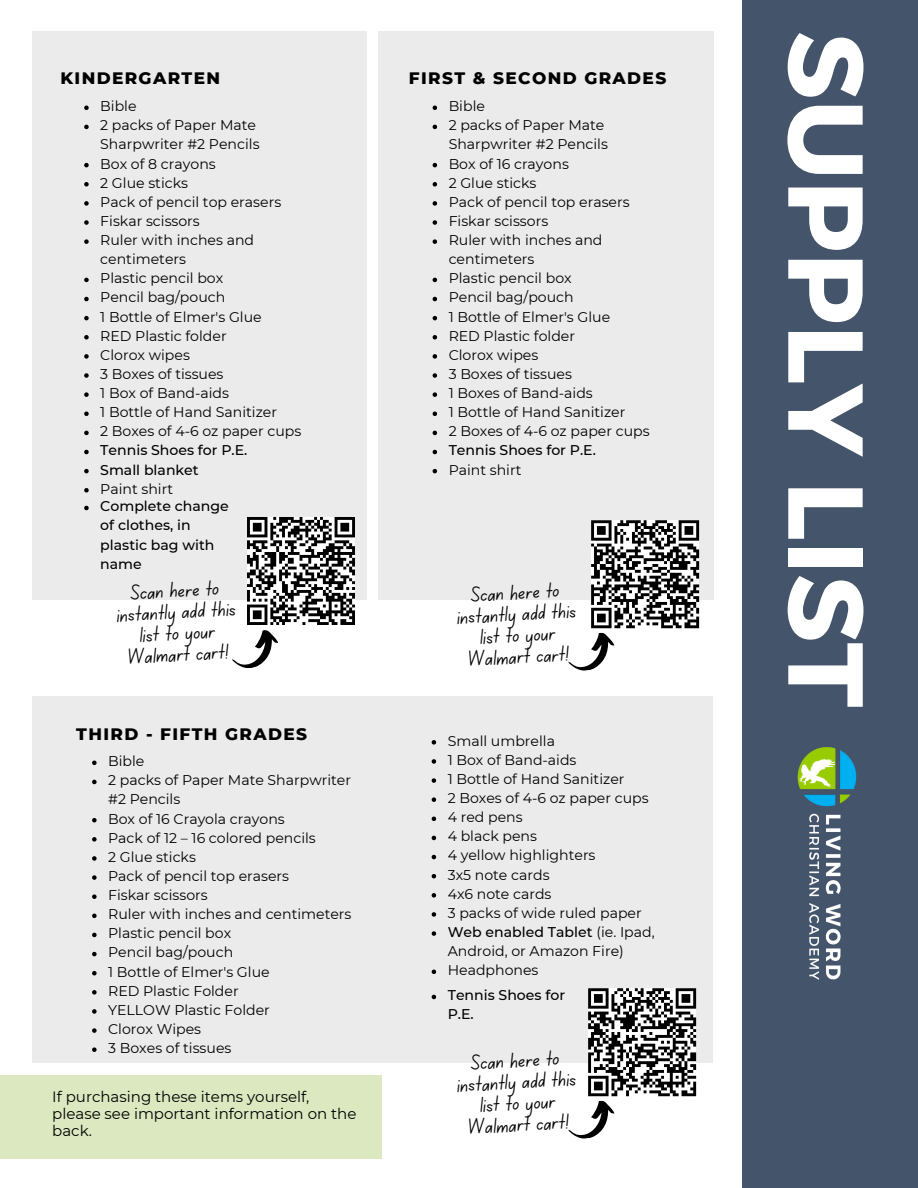
<style>
.page{position:relative;width:918px;height:1188px;background:#fff}
.page>*{position:absolute;margin:0;border:0;box-sizing:border-box;transform-origin:0 0}
.t1{font:700 106.2px "Montserrat";color:#fff}
.t2{font:22.05px/21.3px "Canva School Font";color:#000;text-align:center}
.t3{font:800 16.95px "Montserrat";letter-spacing:.08em;color:#000}
.t4{font:15px/16.8px "Montserrat";color:#000}
.t5{font:14.1px/19.2px "Montserrat";color:#000}
.t6{font:500 14.1px/19.2px "Montserrat";color:#000}
.s1{font-weight:500}
</style>
<div class="page">
<div style="left:33px;top:31px;width:334px;height:568px;background:#ebebeb"></div>
<div style="left:378px;top:31px;width:335px;height:568px;background:#ebebeb"></div>
<div style="left:742px;top:0;width:176px;height:1188px;background:#44546a"></div>
<div style="left:33px;top:696px;width:680px;height:367px;background:#ebebeb"></div>
<img style="left:797px;top:747px;width:60px;height:233px">
<svg style="left:229px;top:517px;width:126px;height:151px"></svg>
<svg style="left:565px;top:520px;width:134px;height:151px"></svg>
<svg style="left:568px;top:988px;width:128px;height:151px"></svg>
<div style="left:0;top:1075px;width:382px;height:84px;background:#dce9c0"></div>
<svg style="left:432px;top:740px;width:4px;height:5px"></svg>
<svg style="left:432px;top:759px;width:4px;height:5px"></svg>
<svg style="left:432px;top:778px;width:4px;height:5px"></svg>
<svg style="left:432px;top:797px;width:4px;height:5px"></svg>
<svg style="left:432px;top:817px;width:4px;height:4px"></svg>
<svg style="left:432px;top:836px;width:4px;height:4px"></svg>
<svg style="left:432px;top:855px;width:4px;height:4px"></svg>
<svg style="left:432px;top:874px;width:4px;height:4px"></svg>
<svg style="left:432px;top:893px;width:4px;height:5px"></svg>
<svg style="left:432px;top:912px;width:4px;height:5px"></svg>
<svg style="left:432px;top:931px;width:4px;height:5px"></svg>
<svg style="left:432px;top:970px;width:4px;height:4px"></svg>
<svg style="left:84px;top:106px;width:5px;height:4px"></svg>
<svg style="left:84px;top:125px;width:5px;height:4px"></svg>
<svg style="left:84px;top:163px;width:5px;height:4px"></svg>
<svg style="left:84px;top:182px;width:5px;height:5px"></svg>
<svg style="left:84px;top:201px;width:5px;height:5px"></svg>
<svg style="left:84px;top:220px;width:5px;height:5px"></svg>
<svg style="left:84px;top:239px;width:5px;height:5px"></svg>
<svg style="left:84px;top:278px;width:5px;height:4px"></svg>
<svg style="left:84px;top:297px;width:5px;height:4px"></svg>
<svg style="left:84px;top:316px;width:5px;height:4px"></svg>
<svg style="left:84px;top:335px;width:5px;height:5px"></svg>
<svg style="left:84px;top:354px;width:5px;height:5px"></svg>
<svg style="left:84px;top:373px;width:5px;height:5px"></svg>
<svg style="left:84px;top:392px;width:5px;height:5px"></svg>
<svg style="left:84px;top:412px;width:5px;height:4px"></svg>
<svg style="left:84px;top:431px;width:5px;height:4px"></svg>
<svg style="left:84px;top:450px;width:5px;height:4px"></svg>
<svg style="left:84px;top:469px;width:5px;height:4px"></svg>
<svg style="left:84px;top:488px;width:5px;height:5px"></svg>
<svg style="left:433px;top:106px;width:4px;height:4px"></svg>
<svg style="left:433px;top:125px;width:4px;height:4px"></svg>
<svg style="left:433px;top:163px;width:4px;height:4px"></svg>
<svg style="left:433px;top:182px;width:4px;height:5px"></svg>
<svg style="left:433px;top:201px;width:4px;height:5px"></svg>
<svg style="left:433px;top:220px;width:4px;height:5px"></svg>
<svg style="left:433px;top:239px;width:4px;height:5px"></svg>
<svg style="left:433px;top:278px;width:4px;height:4px"></svg>
<svg style="left:433px;top:297px;width:4px;height:4px"></svg>
<svg style="left:433px;top:316px;width:4px;height:4px"></svg>
<svg style="left:433px;top:335px;width:4px;height:5px"></svg>
<svg style="left:433px;top:354px;width:4px;height:5px"></svg>
<svg style="left:433px;top:373px;width:4px;height:5px"></svg>
<svg style="left:433px;top:392px;width:4px;height:5px"></svg>
<svg style="left:433px;top:412px;width:4px;height:4px"></svg>
<svg style="left:433px;top:431px;width:4px;height:4px"></svg>
<svg style="left:433px;top:450px;width:4px;height:4px"></svg>
<svg style="left:433px;top:469px;width:4px;height:4px"></svg>
<svg style="left:92px;top:761px;width:5px;height:4px"></svg>
<svg style="left:92px;top:780px;width:5px;height:4px"></svg>
<svg style="left:92px;top:818px;width:5px;height:4px"></svg>
<svg style="left:92px;top:837px;width:5px;height:5px"></svg>
<svg style="left:92px;top:856px;width:5px;height:5px"></svg>
<svg style="left:92px;top:875px;width:5px;height:5px"></svg>
<svg style="left:92px;top:894px;width:5px;height:5px"></svg>
<svg style="left:92px;top:914px;width:5px;height:4px"></svg>
<svg style="left:92px;top:933px;width:5px;height:4px"></svg>
<svg style="left:92px;top:952px;width:5px;height:4px"></svg>
<svg style="left:92px;top:971px;width:5px;height:4px"></svg>
<svg style="left:92px;top:990px;width:5px;height:5px"></svg>
<svg style="left:92px;top:1009px;width:5px;height:5px"></svg>
<svg style="left:92px;top:1028px;width:5px;height:5px"></svg>
<svg style="left:92px;top:1047px;width:5px;height:5px"></svg>
<svg style="left:84px;top:506px;width:5px;height:4px"></svg>
<svg style="left:432px;top:995px;width:4px;height:4px"></svg>
<p class="t3" style="left:61px;top:67px;width:161px">KINDERGARTEN</p>
<p class="t5" style="left:100px;top:96px;width:203px">Bible<br>2 packs of Paper Mate<br>Sharpwriter #2 Pencils<br>Box of 8 crayons<br>2 Glue sticks<br>Pack of pencil top erasers<br>Fiskar scissors<br>Ruler with inches and centimeters<br>Plastic pencil box<br>Pencil bag/pouch<br>1 Bottle of Elmer's Glue<br>RED Plastic folder<br>Clorox wipes<br>3 Boxes of tissues<br>1 Box of Band-aids<br>1 Bottle of Hand Sanitizer<br>2 Boxes of 4-6 oz paper cups</p>
<p class="t6" style="left:100px;top:441px;width:149px">Tennis Shoes for P.E.<br>Small blanket</p>
<p class="t5" style="left:100px;top:479px;width:74px">Paint shirt</p>
<p class="t3" style="left:409px;top:67px;width:259px">FIRST &amp; SECOND GRADES</p>
<p class="t5" style="left:449px;top:96px;width:203px">Bible<br>2 packs of Paper Mate<br>Sharpwriter #2 Pencils<br>Box of 16 crayons<br>2 Glue sticks<br>Pack of pencil top erasers<br>Fiskar scissors<br>Ruler with inches and centimeters<br>Plastic pencil box<br>Pencil bag/pouch<br>1 Bottle of Elmer's Glue<br>RED Plastic folder<br>Clorox wipes<br>3 Boxes of tissues<br>1 Boxes of Band-aids<br>1 Bottle of Hand Sanitizer<br>2 Boxes of 4-6 oz paper cups</p>
<p class="t6" style="left:449px;top:441px;width:149px">Tennis Shoes for P.E.</p>
<p class="t5" style="left:449px;top:460px;width:74px">Paint shirt</p>
<p class="t6" style="left:100px;top:497px;width:130px">Complete change of clothes, in plastic bag with name</p>
<h2 class="t2" style="left:115px;top:585px;width:121px;rotate:-3deg">Scan here to instantly add this list to your<br>Walmart cart!</h2>
<h2 class="t2" style="left:455px;top:587px;width:121px;rotate:-3deg">Scan here to instantly add this list to your<br>Walmart cart!</h2>
<p class="t3" style="left:76px;top:723px;width:232px">THIRD - FIFTH GRADES</p>
<p class="t5" style="left:108px;top:752px;width:245px">Bible<br>2 packs of Paper Mate Sharpwriter #2 Pencils<br>Box of 16 Crayola crayons<br>Pack of 12 – 16 colored pencils<br>2 Glue sticks<br>Pack of pencil top erasers<br>Fiskar scissors<br>Ruler with inches and centimeters<br>Plastic pencil box<br>Pencil bag/pouch<br>1 Bottle of Elmer's Glue<br>RED Plastic Folder<br>YELLOW Plastic Folder<br>Clorox Wipes<br>3 Boxes of tissues</p>
<p class="t4" style="left:52px;top:1088px;width:306px">If purchasing these items yourself, please see important information on the back.</p>
<p class="t5" style="left:448px;top:731px;width:208px">Small umbrella<br>1 Box of Band-aids<br>1 Bottle of Hand Sanitizer<br>2 Boxes of 4-6 oz paper cups<br>4 red pens<br>4 black pens<br>4 yellow highlighters<br>3x5 note cards<br>4x6 note cards<br>3 packs of wide ruled paper<br><span class="s1">Web enabled Tablet</span> (ie. Ipad,<br>Android, or Amazon Fire)<br>Headphones</p>
<p class="t6" style="left:448px;top:986px;width:119px">Tennis Shoes for<br>P.E.</p>
<h2 class="t2" style="left:455px;top:1055px;width:121px;rotate:-3deg">Scan here to instantly add this list to your<br>Walmart cart!</h2>
<h1 class="t1" style="left:895px;top:31px;width:678px;rotate:90deg">SUPPLY LIST</h1>
</div>
